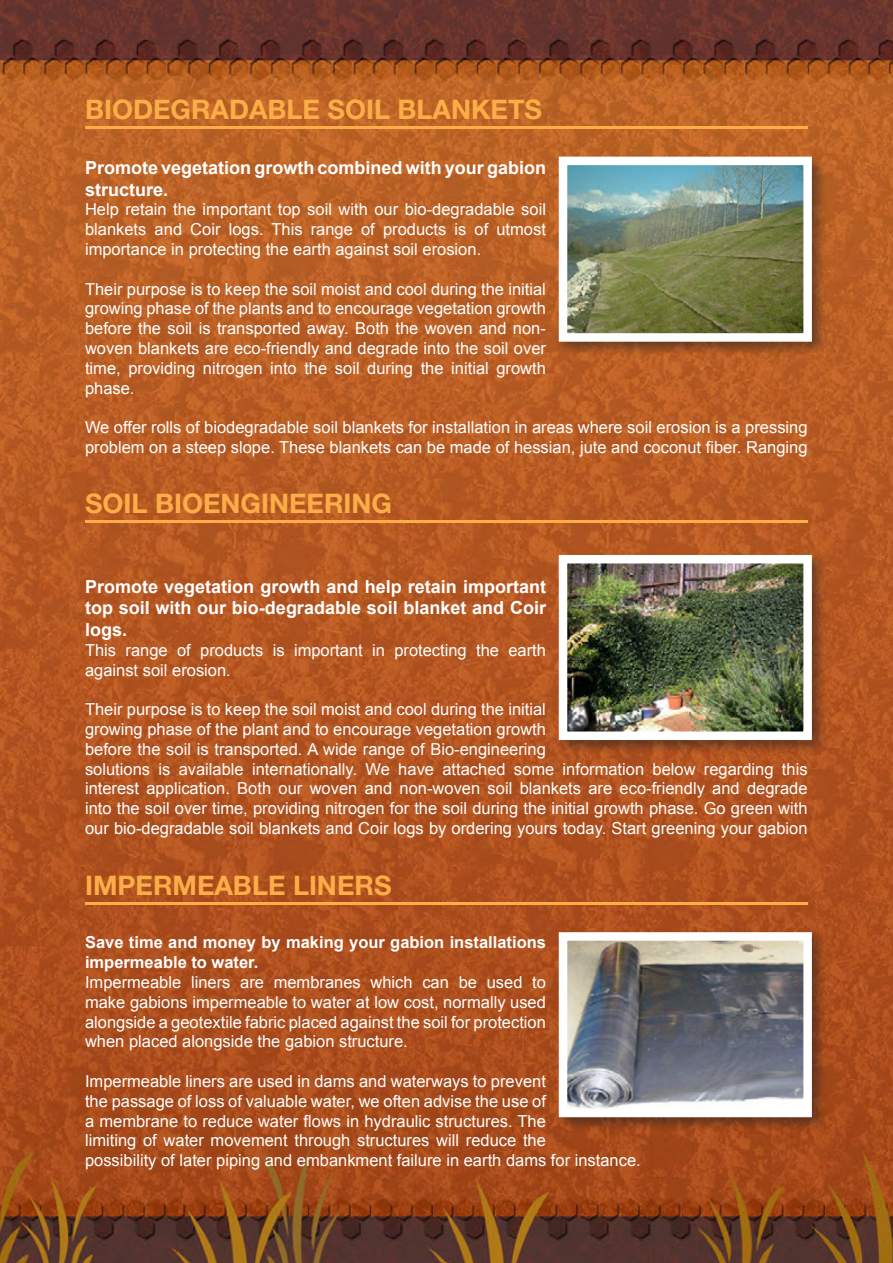
<style>
.page{position:relative;width:893px;height:1263px;background:#fff}
.page>*{position:absolute;margin:0;border:0;box-sizing:border-box;transform-origin:0 0}
.t1{font:700 27px "Helvetica Neue LT Std";color:#fbae47}
.t2{font:700 18px/21.6px "Arial";color:#fff;text-align:justify}
.t3{font:16.5px/19.8px "Arial";color:#fff}
.t4{font:700 16.5px/19.8px "Arial";color:#fff}
</style>
<div class="page">
<img style="left:0;top:0;width:893px;height:1263px">
<hr style="left:85px;top:520px;width:723px;height:3px;background:#fbae47">
<hr style="left:85px;top:902px;width:723px;height:3px;background:#fbae47">
<hr style="left:85px;top:126px;width:723px;height:3px;background:#fbae47">
<div style="left:556px;top:153px;width:271px;height:204px;background:#231f20;opacity:.5"></div>
<img style="left:569px;top:167px;width:233px;height:165px">
<div style="left:559px;top:157px;width:253px;height:185px;border:9px solid #fff"></div>
<div style="left:556px;top:551px;width:271px;height:205px;background:#231f20;opacity:.5"></div>
<img style="left:569px;top:565px;width:233px;height:165px">
<div style="left:559px;top:555px;width:253px;height:185px;border:9px solid #fff"></div>
<div style="left:556px;top:928px;width:271px;height:205px;background:#231f20;opacity:.5"></div>
<img style="left:569px;top:942px;width:233px;height:165px">
<div style="left:559px;top:932px;width:253px;height:185px;border:9px solid #fff"></div>
<h1 class="t1" style="left:85px;top:92px;width:459px">BIODEGRADABLE SOIL BLANKETS</h1>
<p class="t2" style="left:85px;top:157px;width:462px">Promote vegetation growth combined with your gabion structure.</p>
<p class="t3" style="left:85px;top:200px;width:462px;text-align:justify">Help retain the important top soil with our bio-degradable soil blankets and Coir logs. This range of products is of utmost importance in protecting the earth against soil erosion.</p>
<p class="t3" style="left:85px;top:279px;width:462px;text-align:justify">Their purpose is to keep the soil moist and cool during the initial growing phase of the plants and to encourage vegetation growth before the soil is transported away. Both the woven and non&shy;woven blankets are eco-friendly and degrade into the soil over time, providing nitrogen into the soil during the initial growth phase.</p>
<p class="t3" style="left:85px;top:418px;width:724px">We offer rolls of biodegradable soil blankets for installation in areas where soil erosion is a pressing problem on a steep slope. These blankets can be made of hessian, jute and coconut fiber. Ranging</p>
<h1 class="t1" style="left:85px;top:487px;width:308px">SOIL BIOENGINEERING</h1>
<p class="t2" style="left:85px;top:576px;width:462px">Promote vegetation growth and help retain important top soil with our bio-degradable soil blanket and Coir logs.</p>
<p class="t3" style="left:85px;top:640px;width:462px">This range of products is important in protecting the earth against soil erosion.</p>
<p class="t3" style="left:85px;top:700px;width:724px">Their purpose is to keep the soil moist and cool during the initial<br>growing phase of the plant and to encourage vegetation growth<br>before the soil is transported. A wide range of Bio-engineering<br>solutions is available internationally. We have attached some information below regarding this interest application. Both our woven and non-woven soil blankets are eco-friendly and degrade into the soil over time, providing nitrogen for the soil during the initial growth phase. Go green with our bio-degradable soil blankets and Coir logs by ordering yours today. Start greening your gabion</p>
<h1 class="t1" style="left:85px;top:868px;width:308px">IMPERMEABLE LINERS</h1>
<p class="t4" style="left:85px;top:933px;width:462px">Save time and money by making your gabion installations impermeable to water.</p>
<p class="t3" style="left:85px;top:972px;width:462px;text-align:justify">Impermeable liners are membranes which can be used to make gabions impermeable to water at low cost, normally used alongside a geotextile fabric placed against the soil for protection when placed alongside the gabion structure.</p>
<p class="t3" style="left:85px;top:1071px;width:557px">Impermeable liners are used in dams and waterways to prevent<br>the passage of loss of valuable water, we often advise the use of<br>a membrane to reduce water flows in hydraulic structures. The<br>limiting of water movement through structures will reduce the<br>possibility of later piping and embankment failure in earth dams for instance.</p>
</div>
